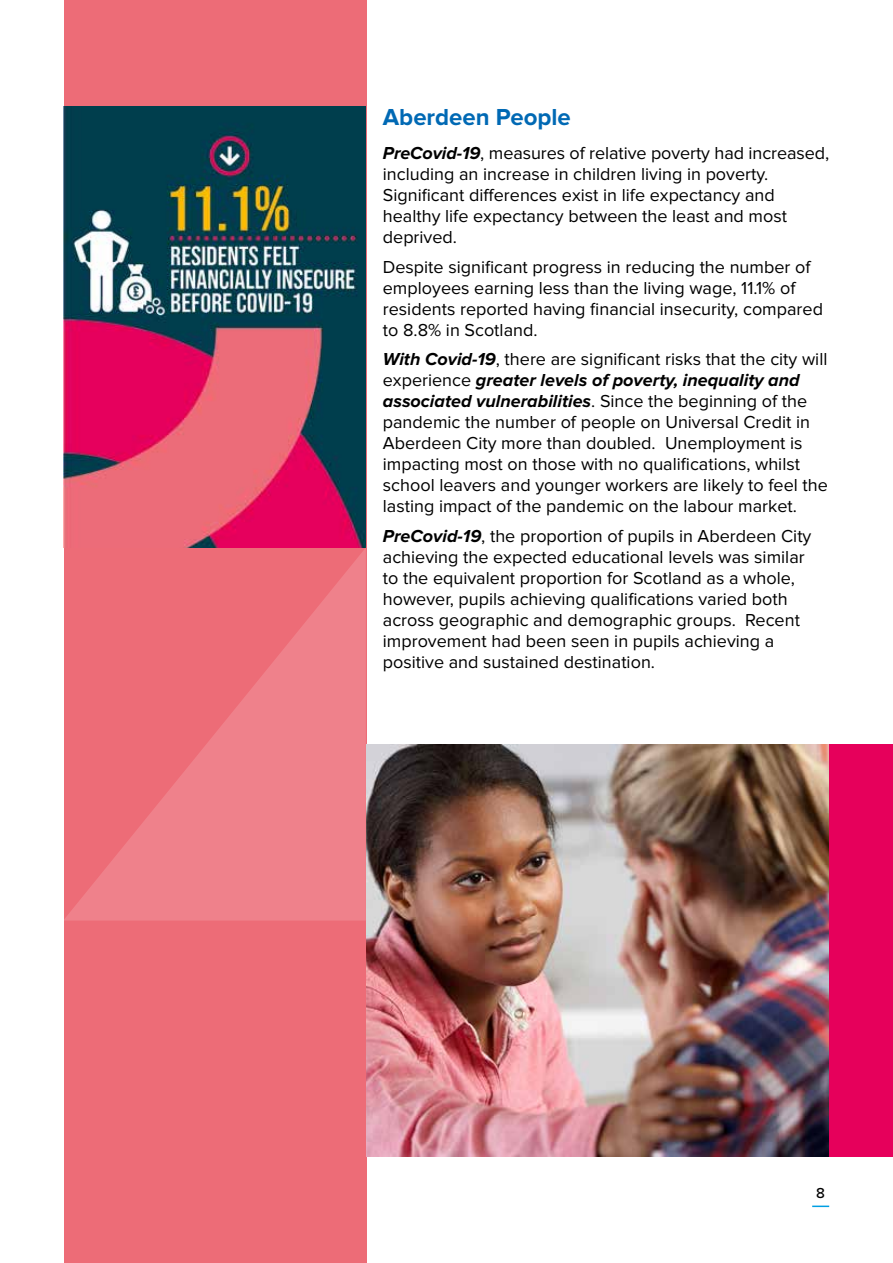
<style>
.page{position:relative;width:893px;height:1263px;background:#fff}
.page>*{position:absolute;margin:0;border:0;box-sizing:border-box;transform-origin:0 0}
.t1{font:700 24px "Proxima Nova";color:#0069b4}
.t2{font:18px/21px "Proxima Nova";color:#000}
.t3{font:500 15px "Proxima Nova";color:#000}
.s1{font-weight:700;font-style:italic}
</style>
<div class="page">
<div style="left:64px;top:0;width:302px;height:1263px;background:#ed6c77"></div>
<svg style="left:812px;top:1205px;width:17px;height:2px"></svg>
<img style="left:64px;top:106px;width:302px;height:441px">
<svg style="left:63px;top:547px;width:303px;height:373px;fill:#ef7d87"></svg>
<img style="left:366px;top:744px;width:463px;height:413px">
<div style="left:829px;top:744px;width:64px;height:413px;background:#e6005b"></div>
<h1 class="t1" style="left:383px;top:103px;width:189px">Aberdeen People</h1>
<p class="t2" style="left:383px;top:143px;width:448px"><span class="s1">PreCovid-19</span>, measures of relative poverty had increased, including an increase in children living in poverty.<br>Significant differences exist in life expectancy and healthy life expectancy between the least and most deprived.</p>
<p class="t2" style="left:383px;top:256px;width:442px">Despite significant progress in reducing the number of employees earning less than the living wage, 11.1% of residents reported having financial insecurity, compared to 8.8% in Scotland.</p>
<p class="t2" style="left:383px;top:349px;width:447px"><span class="s1">With Covid-19</span>, there are significant risks that the city will experience <span class="s1">greater levels of poverty, inequality and associated vulnerabilities</span>. Since the beginning of the pandemic the number of people on Universal Credit in Aberdeen City more than doubled. Unemployment is impacting most on those with no qualifications, whilst school leavers and younger workers are likely to feel the lasting impact of the pandemic on the labour market.</p>
<p class="t2" style="left:383px;top:525px;width:430px"><span class="s1">PreCovid-19</span>, the proportion of pupils in Aberdeen City achieving the expected educational levels was similar to the equivalent proportion for Scotland as a whole, however, pupils achieving qualifications varied both across geographic and demographic groups. Recent improvement had been seen in pupils achieving a positive and sustained destination.</p>
<p class="t3" style="left:816px;top:1182px;width:10px">8</p>
</div>
